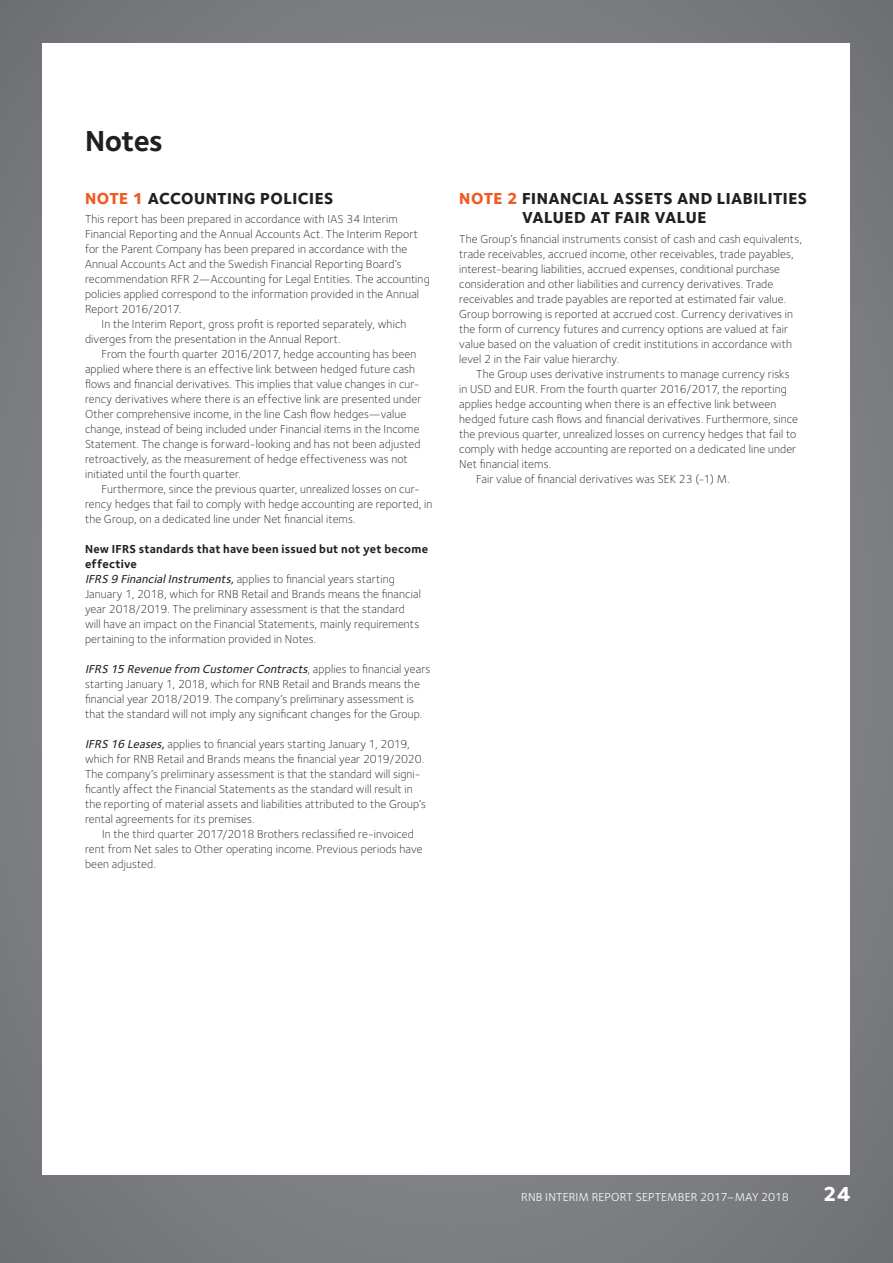
<style>
.page{position:relative;width:893px;height:1263px;background:#7a7c7f}
.page>*{position:absolute;margin:0;border:0;box-sizing:border-box;transform-origin:0 0}
.t1{font:700 30px "Foundry Sterling";letter-spacing:-.02em;color:#231f20}
.t2{font:800 21px "Foundry Sterling";color:#fff}
.t3{font:800 16.5px/19.5px "Foundry Sterling";letter-spacing:.025em;color:#231f20}
.t4{font:300 12px/15px "Foundry Sterling";letter-spacing:.01em;color:#231f20}
.t5{font:12px "Foundry Sterling";letter-spacing:.01em;color:#fff}
.s1{color:#f15921}
.s2{font-weight:700}
.s3{font-weight:500;font-style:italic}
</style>
<div class="page">
<div style="left:43px;top:43px;width:807px;height:1131px;background:#fff"></div>
<h1 class="t1" style="left:85px;top:123px;width:80px">Notes</h1>
<h3 class="t3" style="left:85px;top:188px;width:250px"><span class="s1">NOTE 1</span> ACCOUNTING POLICIES</h3>
<p class="t4" style="left:85px;top:212px;width:314px">This report has been prepared in accordance with IAS 34 Interim</p>
<p class="t4" style="left:85px;top:227px;width:335px">Financial Reporting and the Annual Accounts Act. The Interim Report</p>
<p class="t4" style="left:85px;top:242px;width:324px">for the Parent Company has been prepared in accordance with the</p>
<p class="t4" style="left:85px;top:257px;width:318px">Annual Accounts Act and the Swedish Financial Reporting Board’s</p>
<p class="t4" style="left:85px;top:272px;width:346px">recommendation RFR 2—Accounting for Legal Entities. The accounting</p>
<p class="t4" style="left:85px;top:287px;width:336px">policies applied correspond to the information provided in the Annual</p>
<p class="t4" style="left:85px;top:302px;width:98px">Report 2016/2017.</p>
<p class="t4" style="left:102px;top:317px;width:306px">In the Interim Report, gross profit is reported separately, which</p>
<p class="t4" style="left:85px;top:332px;width:257px">diverges from the presentation in the Annual Report.</p>
<p class="t4" style="left:102px;top:347px;width:316px">From the fourth quarter 2016/2017, hedge accounting has been</p>
<p class="t4" style="left:85px;top:362px;width:331px">applied where there is an effective link between hedged future cash</p>
<p class="t4" style="left:85px;top:377px;width:336px">flows and financial derivatives. This implies that value changes in cur-</p>
<p class="t4" style="left:85px;top:392px;width:338px">rency derivatives where there is an effective link are presented under</p>
<p class="t4" style="left:85px;top:407px;width:323px">Other comprehensive income, in the line Cash flow hedges—value</p>
<p class="t4" style="left:85px;top:422px;width:336px">change, instead of being included under Financial items in the Income</p>
<p class="t4" style="left:85px;top:437px;width:337px">Statement. The change is forward-looking and has not been adjusted</p>
<p class="t4" style="left:85px;top:452px;width:324px">retroactively, as the measurement of hedge effectiveness was not</p>
<p class="t4" style="left:85px;top:467px;width:157px">initiated until the fourth quarter.</p>
<p class="t4" style="left:102px;top:482px;width:320px">Furthermore, since the previous quarter, unrealized losses on cur-</p>
<p class="t4" style="left:85px;top:497px;width:349px">rency hedges that fail to comply with hedge accounting are reported, in</p>
<p class="t4" style="left:85px;top:512px;width:272px">the Group, on a dedicated line under Net financial items.</p>
<p class="t4" style="left:85px;top:542px;width:345px"><span class="s2">New IFRS standards that have been issued but not yet become effective<br></span><span class="s3">IFRS 9 FinancialInstruments,</span>applies to financial years starting January 1, 2018, which for RNB Retail and Brands means the financial year 2018/2019. The preliminary assessment is that the standard<br>will have an impact on the Financial Statements, mainly requirements pertaining to the information provided in Notes.</p>
<p class="t4" style="left:85px;top:662px;width:347px"><span class="s3">IFRS 15 Revenue from CustomerContracts</span>, a p p l i e s t o fi n a n c i a l y e a r s starting January 1, 2018, which for RNB Retail and Brands means the financial year 2018/2019. The company’s preliminary assessment is that the standard will not imply any significant changes for the Group.</p>
<p class="t4" style="left:85px;top:737px;width:342px"><span class="s3">IFRS 16 Leases,</span>applies to financial years starting January 1, 2019, which for RNB Retail and Brands means the financial year 2019/2020.<br>The company’s preliminary assessment is that the standard will signi&shy;ficantly affect the Financial Statements as the standard will result in the reporting of material assets and liabilities attributed to the Group’s rental agreements for its premises.</p>
<p class="t4" style="left:85px;top:827px;width:339px;text-indent:17px">In the third quarter 2017/2018 Brothers reclassified re-invoiced rent from Net sales to Other operating income. Previous periods have been adjusted.</p>
<h3 class="t3" style="left:522px;top:188px;width:286px;text-indent:-63px"><span class="s1">NOTE 2</span> FINANCIAL ASSETS AND LIABILITIES<br>VALUED AT FAIR VALUE</h3>
<p class="t4" style="left:459px;top:231px;width:344px">The Group’s financial instruments consist of cash and cash equivalents, trade receivables, accrued income, other receivables, trade payables, interest-bearing liabilities, accrued expenses, conditional purchase consideration and other liabilities and currency derivatives. Trade receivables and trade payables are reported at estimated fair value.<br>Group borrowing is reported at accrued cost. Currency derivatives in the form of currency futures and currency options are valued at fair value based on the valuation of credit institutions in accordance with level 2 in the Fair value hierarchy.</p>
<p class="t4" style="left:476px;top:366px;width:315px">The Group uses derivative instruments to manage currency risks</p>
<p class="t4" style="left:459px;top:381px;width:329px">in USD and EUR. From the fourth quarter 2016/2017, the reporting</p>
<p class="t4" style="left:459px;top:396px;width:319px">applies hedge accounting when there is an effective link between</p>
<p class="t4" style="left:459px;top:411px;width:340px">hedged future cash flows and financial derivatives. Furthermore, since</p>
<p class="t4" style="left:459px;top:426px;width:339px">the previous quarter, unrealized losses on currency hedges that fail to</p>
<p class="t4" style="left:459px;top:441px;width:338px">comply with hedge accounting are reported on a dedicated line under</p>
<p class="t4" style="left:459px;top:456px;width:93px">Net financial items.</p>
<p class="t4" style="left:476px;top:471px;width:255px">Fair value of financial derivatives was SEK 23 (-1) M.</p>
<p class="t5" style="left:521px;top:1190px;width:269px">RNB INTERIM REPORT SEPTEMBER 2017–MAY 2018</p>
<h2 class="t2" style="left:823px;top:1181px;width:29px">24</h2>
</div>
